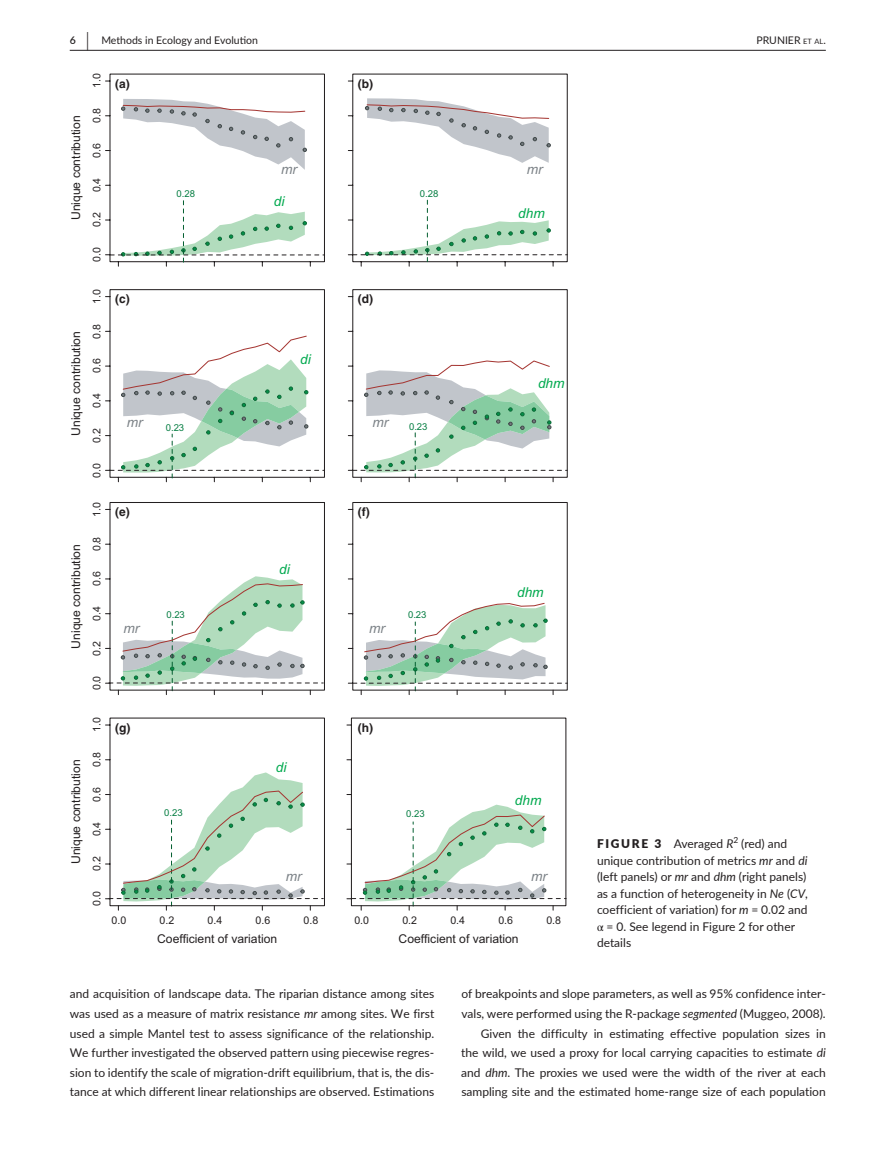
<style>
.page{position:relative;width:893px;height:1174px;background:#fff}
.page>*{position:absolute;margin:0;border:0;box-sizing:border-box;transform-origin:0 0}
.t1{font:italic 13.65px "Arial";color:#00a94e}
.t2{font:italic 13.65px "Arial";color:#7c8287}
.t3{font:12.15px "Arial";color:#231f20}
.t4{font:12px/19.5px "Lato";color:#231f20;text-align:justify}
.t5{font:700 12px "Helvetica";color:#231f20}
.t6{font:10.65px "Arial";color:#231f20}
.t7{font:10.5px "Lato";color:#231f20}
.t8{font:10.5px "Lato";color:#231f20}
.t9{font:600 10.5px "Lato";color:#231f20}
.t10{font:9.6px "Arial";color:#047d41}
.t11{font:8.4px "Lato";color:#231f20}
.s1{font-size:19.5px}
.s2{font-size:7.35px}
.s3{font-weight:900}
.s4{font-style:italic}
.s5{font-family:"STIX"}
</style>
<div class="page">
<hr style="left:70px;top:50px;width:756px;height:1px;background:#231f20">
<svg style="left:105px;top:73px;width:220px;height:194px"></svg>
<svg style="left:121px;top:99px;width:186px;height:71px"></svg>
<svg style="left:110px;top:198px;width:12px;height:64px"></svg>
<svg style="left:348px;top:73px;width:220px;height:194px"></svg>
<svg style="left:365px;top:98px;width:186px;height:6px"></svg>
<svg style="left:551px;top:199px;width:16px;height:63px"></svg>
<svg style="left:105px;top:289px;width:17px;height:194px"></svg>
<svg style="left:110px;top:359px;width:12px;height:119px"></svg>
<svg style="left:551px;top:289px;width:17px;height:193px"></svg>
<svg style="left:105px;top:502px;width:449px;height:193px"></svg>
<svg style="left:551px;top:502px;width:17px;height:189px"></svg>
<svg style="left:551px;top:605px;width:16px;height:86px"></svg>
<svg style="left:105px;top:717px;width:449px;height:194px"></svg>
<svg style="left:346px;top:717px;width:221px;height:189px"></svg>
<svg style="left:122px;top:104px;width:429px;height:780px"></svg>
<p class="t9" style="left:70px;top:33px;width:21px">6 <span class="s1">|</span></p>
<p class="t7" style="left:101px;top:33px;width:158px">Methods in Ecology and Evolu on</p>
<p class="t8" style="left:756px;top:33px;width:71px">PRUNIER <span class="s2">et al</span>.</p>
<p class="t3" style="left:68px;top:220px;width:106px;rotate:-90deg">Unique contribution</p>
<p class="t6" style="left:90px;top:88px;width:16px;rotate:-90deg">1.0</p>
<p class="t6" style="left:90px;top:123px;width:16px;rotate:-90deg">0.8</p>
<p class="t6" style="left:90px;top:158px;width:16px;rotate:-90deg">0.6</p>
<p class="t6" style="left:90px;top:192px;width:16px;rotate:-90deg">0.4</p>
<p class="t6" style="left:90px;top:227px;width:16px;rotate:-90deg">0.2</p>
<p class="t6" style="left:90px;top:262px;width:16px;rotate:-90deg">0.0</p>
<p class="t3" style="left:68px;top:436px;width:106px;rotate:-90deg">Unique contribution</p>
<p class="t3" style="left:68px;top:648px;width:106px;rotate:-90deg">Unique contribution</p>
<p class="t6" style="left:90px;top:304px;width:16px;rotate:-90deg">1.0</p>
<p class="t6" style="left:90px;top:338px;width:16px;rotate:-90deg">0.8</p>
<p class="t6" style="left:90px;top:373px;width:16px;rotate:-90deg">0.6</p>
<p class="t6" style="left:90px;top:408px;width:16px;rotate:-90deg">0.4</p>
<p class="t6" style="left:90px;top:443px;width:16px;rotate:-90deg">0.2</p>
<p class="t6" style="left:90px;top:477px;width:16px;rotate:-90deg">0.0</p>
<p class="t6" style="left:90px;top:516px;width:16px;rotate:-90deg">1.0</p>
<p class="t6" style="left:90px;top:551px;width:16px;rotate:-90deg">0.8</p>
<p class="t6" style="left:90px;top:586px;width:16px;rotate:-90deg">0.6</p>
<p class="t6" style="left:90px;top:621px;width:16px;rotate:-90deg">0.4</p>
<p class="t6" style="left:90px;top:655px;width:16px;rotate:-90deg">0.2</p>
<p class="t6" style="left:90px;top:690px;width:16px;rotate:-90deg">0.0</p>
<p class="t3" style="left:68px;top:864px;width:106px;rotate:-90deg">Unique contribution</p>
<p class="t6" style="left:90px;top:732px;width:16px;rotate:-90deg">1.0</p>
<p class="t6" style="left:90px;top:767px;width:16px;rotate:-90deg">0.8</p>
<p class="t6" style="left:90px;top:801px;width:16px;rotate:-90deg">0.6</p>
<p class="t6" style="left:90px;top:836px;width:16px;rotate:-90deg">0.4</p>
<p class="t6" style="left:90px;top:871px;width:16px;rotate:-90deg">0.2</p>
<p class="t6" style="left:90px;top:906px;width:16px;rotate:-90deg">0.0</p>
<p class="t5" style="left:115px;top:76px;width:16px">(a)</p>
<p class="t5" style="left:358px;top:76px;width:17px">(b)</p>
<p class="t10" style="left:177px;top:187px;width:20px">0.28</p>
<p class="t2" style="left:281px;top:160px;width:17px">mr</p>
<p class="t2" style="left:527px;top:160px;width:17px">mr</p>
<p class="t1" style="left:274px;top:193px;width:12px">di</p>
<p class="t1" style="left:518px;top:204px;width:28px">dhm</p>
<p class="t10" style="left:420px;top:187px;width:20px">0.28</p>
<p class="t5" style="left:115px;top:291px;width:16px">(c)</p>
<p class="t5" style="left:358px;top:291px;width:17px">(d)</p>
<p class="t1" style="left:300px;top:350px;width:12px">di</p>
<p class="t2" style="left:127px;top:413px;width:17px">mr</p>
<p class="t2" style="left:372px;top:413px;width:17px">mr</p>
<p class="t10" style="left:166px;top:421px;width:20px">0.23</p>
<p class="t10" style="left:409px;top:420px;width:20px">0.23</p>
<p class="t5" style="left:115px;top:504px;width:16px">(e)</p>
<p class="t5" style="left:358px;top:504px;width:13px">(f)</p>
<p class="t1" style="left:279px;top:560px;width:12px">di</p>
<p class="t10" style="left:166px;top:608px;width:20px">0.23</p>
<p class="t10" style="left:408px;top:608px;width:20px">0.23</p>
<p class="t2" style="left:124px;top:619px;width:17px">mr</p>
<p class="t2" style="left:369px;top:619px;width:17px">mr</p>
<p class="t5" style="left:115px;top:720px;width:17px">(g)</p>
<p class="t5" style="left:358px;top:720px;width:17px">(h)</p>
<p class="t10" style="left:164px;top:806px;width:20px">0.23</p>
<p class="t1" style="left:276px;top:758px;width:12px">di</p>
<p class="t10" style="left:406px;top:807px;width:20px">0.23</p>
<p class="t1" style="left:538px;top:374px;width:28px">dhm</p>
<p class="t1" style="left:517px;top:584px;width:28px">dhm</p>
<p class="t1" style="left:515px;top:791px;width:28px">dhm</p>
<p class="t2" style="left:286px;top:867px;width:17px">mr</p>
<p class="t2" style="left:531px;top:867px;width:17px">mr</p>
<p class="t6" style="left:112px;top:913px;width:16px">0.0</p>
<p class="t6" style="left:160px;top:913px;width:16px">0.2</p>
<p class="t6" style="left:208px;top:913px;width:16px">0.4</p>
<p class="t6" style="left:256px;top:913px;width:16px">0.6</p>
<p class="t6" style="left:304px;top:913px;width:16px">0.8</p>
<p class="t6" style="left:354px;top:913px;width:16px">0.0</p>
<p class="t6" style="left:402px;top:913px;width:16px">0.2</p>
<p class="t6" style="left:450px;top:913px;width:16px">0.4</p>
<p class="t6" style="left:498px;top:913px;width:16px">0.6</p>
<p class="t6" style="left:546px;top:913px;width:16px">0.8</p>
<p class="t3" style="left:157px;top:931px;width:122px">Coefficient of variation</p>
<p class="t3" style="left:399px;top:931px;width:122px">Coefficient of variation</p>
<p class="t4" style="left:597px;top:833px;width:138px"><span class="s3">FIGURE 3</span> Averaged <span class="s4">R</span></p>
<p class="t11" style="left:733px;top:833px;width:6px">2</p>
<p class="t4" style="left:597px;top:835px;width:212px;line-height:16.5px;text-align:left;text-indent:144px">(red) and unique contribution of metrics <span class="s4">mr</span> and <span class="s4">di </span>(left panels) or <span class="s4">mr</span> and <span class="s4">dhm</span> (right panels) as a function of heterogeneity in <span class="s4">Ne</span> (<span class="s4">CV</span>, coefficient of variation) for <span class="s4">m</span> = 0.02 and <span class="s5">α</span> = 0. See legend in Figure 2 for other details</p>
<p class="t4" style="left:70px;top:983px;width:366px">and acquisition of landscape data. The riparian distance among sites was used as a measure of matrix resistance <span class="s4">mr</span> among sites. We first used a simple Mantel test to assess significance of the relationship.<br>We further investigated the observed pattern using piecewise regres&shy;sion to identify the scale of migration-drift equilibrium, that is, the dis&shy;tance at which different linear relationships are observed. Estimations</p>
<p class="t4" style="left:461px;top:983px;width:366px;text-align:right">of breakpoints and slope parameters, as well as 95% confidence inter&shy;vals, were performed using the R-package <span class="s4">segmented</span> (Muggeo, 2008).<br>Given the difficulty in estimating effective population sizes in the wild, we used a proxy for local carrying capacities to estimate <span class="s4">di </span>and <span class="s4">dhm</span>. The proxies we used were the width of the river at each sampling site and the estimated home-range size of each population</p>
</div>
